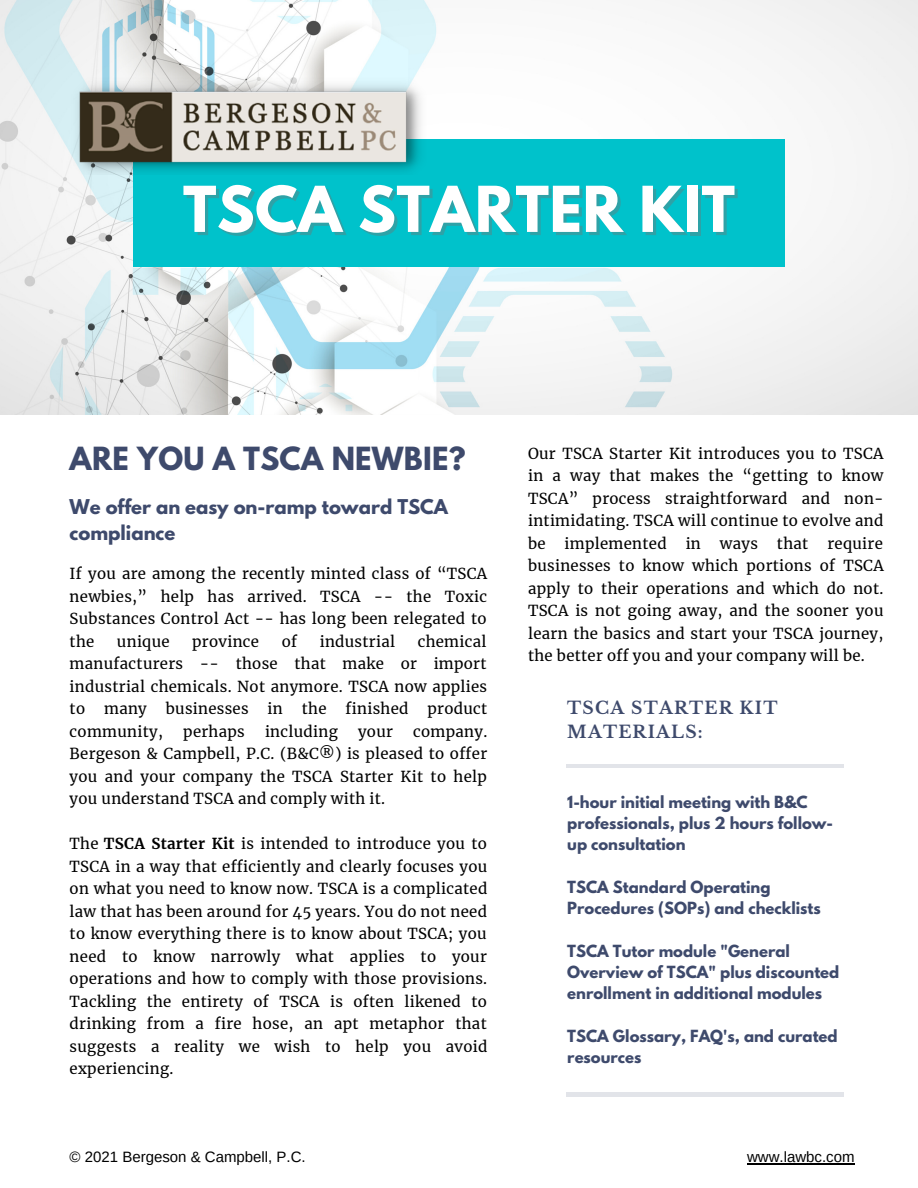
<style>
.page{position:relative;width:918px;height:1188px;background:#fff}
.page>*{position:absolute;margin:0;border:0;box-sizing:border-box;transform-origin:0 0}
.t1{font:700 55.95px "League Spartan";letter-spacing:.01em;color:#fff}
.t2{font:700 28.2px "League Spartan";letter-spacing:.01em;color:#3e4a6c}
.t3{font:700 18px/25.7px "League Spartan";color:#3e4a6c}
.t4{font:700 17.1px/23.7px "Libre Baskerville";letter-spacing:.07em;color:#3e4a6c}
.t5{font:15px/22.5px "Merriweather";letter-spacing:.02em;color:#000;text-align:justify}
.t6{font:15px "Arimo";color:#000}
.t7{font:700 14.85px/21.3px "League Spartan";color:#3e4a6c}
.s1{font-weight:700}
</style>
<div class="page">
<img style="left:0;top:0;width:918px;height:415px">
<hr style="left:566px;top:764px;width:278px;height:3px;background:#3e4a6c">
<hr style="left:566px;top:1093px;width:278px;height:3px;background:#3e4a6c">
<div style="left:133px;top:139px;width:652px;height:127px;background:#00c2cb"></div>
<img style="left:71px;top:78px;width:356px;height:97px">
<hr style="left:747px;top:1163px;width:108px;height:1px;background:#000">
<p class="t1" style="left:183px;top:182px;width:553px">TSCA STARTER KIT</p>
<p class="t2" style="left:70px;top:445px;width:397px">ARE YOU A TSCA NEWBIE?</p>
<p class="t3" style="left:70px;top:497px;width:380px">We offer an easy on-ramp toward TSCA compliance</p>
<p class="t5" style="left:70px;top:563px;width:419px">If you are among the recently minted class of “TSCA newbies,” help has arrived. TSCA -- the Toxic Substances Control Act -- has long been relegated to the</p>
<p class="t5" style="left:117px;top:630px;width:54px">unique</p>
<p class="t5" style="left:192px;top:630px;width:68px">province</p>
<p class="t5" style="left:282px;top:630px;width:17px">of</p>
<p class="t5" style="left:320px;top:630px;width:77px">industrial</p>
<p class="t5" style="left:70px;top:630px;width:419px;text-indent:348px">chemical manufacturers -- those that make or import industrial chemicals. Not anymore. TSCA now applies to</p>
<p class="t5" style="left:104px;top:698px;width:44px">many</p>
<p class="t5" style="left:166px;top:698px;width:84px">businesses</p>
<p class="t5" style="left:268px;top:698px;width:17px">in</p>
<p class="t5" style="left:302px;top:698px;width:26px">the</p>
<p class="t5" style="left:346px;top:698px;width:64px">finished</p>
<p class="t5" style="left:428px;top:698px;width:61px">product</p>
<p class="t5" style="left:70px;top:720px;width:95px">community,</p>
<p class="t5" style="left:183px;top:720px;width:63px">perhaps</p>
<p class="t5" style="left:265px;top:720px;width:74px">including</p>
<p class="t5" style="left:358px;top:720px;width:36px">your</p>
<p class="t5" style="left:70px;top:720px;width:419px;text-indent:344px">company.<br>Bergeson &amp; Campbell, P.C. (B&amp;C®) is pleased to offer you and your company the TSCA Starter Kit to help you understand TSCA and comply with it.</p>
<p class="t5" style="left:70px;top:833px;width:419px">The <span class="s1">TSCA Starter Kit</span> is intended to introduce you to TSCA in a way that efficiently and clearly focuses you on what you need to know now. TSCA is a complicated law that has been around for 45 years. You do not need to know everything there is to know about TSCA; you need to know narrowly what applies to your operations and how to comply with those provisions.<br>Tackling the entirety of TSCA is often likened to drinking from a fire hose, an apt metaphor that suggests a reality we wish to help you avoid experiencing.</p>
<p class="t5" style="left:528px;top:442px;width:357px">Our TSCA Starter Kit introduces you to TSCA in a way that makes the “getting to know TSCA” process straightforward and non&shy;intimidating. TSCA will continue to evolve and be</p>
<p class="t5" style="left:565px;top:532px;width:104px">implemented</p>
<p class="t5" style="left:686px;top:532px;width:17px">in</p>
<p class="t5" style="left:720px;top:532px;width:40px">ways</p>
<p class="t5" style="left:777px;top:532px;width:33px">that</p>
<p class="t5" style="left:528px;top:532px;width:357px;text-indent:299px">require businesses to know which portions of TSCA apply to their operations and which do not.<br>TSCA is not going away, and the sooner you learn the basics and start your TSCA journey, the better off you and your company will be.</p>
<p class="t4" style="left:567px;top:696px;width:212px">TSCA STARTER KIT<br>MATERIALS:</p>
<p class="t7" style="left:567px;top:793px;width:267px">1-hour initial meeting with B&amp;C professionals, plus 2 hours follow&shy;up consultation</p>
<p class="t7" style="left:567px;top:878px;width:255px">TSCA Standard Operating<br>Procedures (SOPs) and checklists</p>
<p class="t7" style="left:567px;top:942px;width:274px">TSCA Tutor module "General<br>Overview of TSCA" plus discounted enrollment in additional modules</p>
<p class="t7" style="left:567px;top:1027px;width:272px">TSCA Glossary, FAQ's, and curated resources</p>
<p class="t6" style="left:70px;top:1149px;width:238px">© 2021 Bergeson &amp; Campbell, P.C.</p>
<p class="t6" style="left:747px;top:1149px;width:109px">www.lawbc.com</p>
</div>
